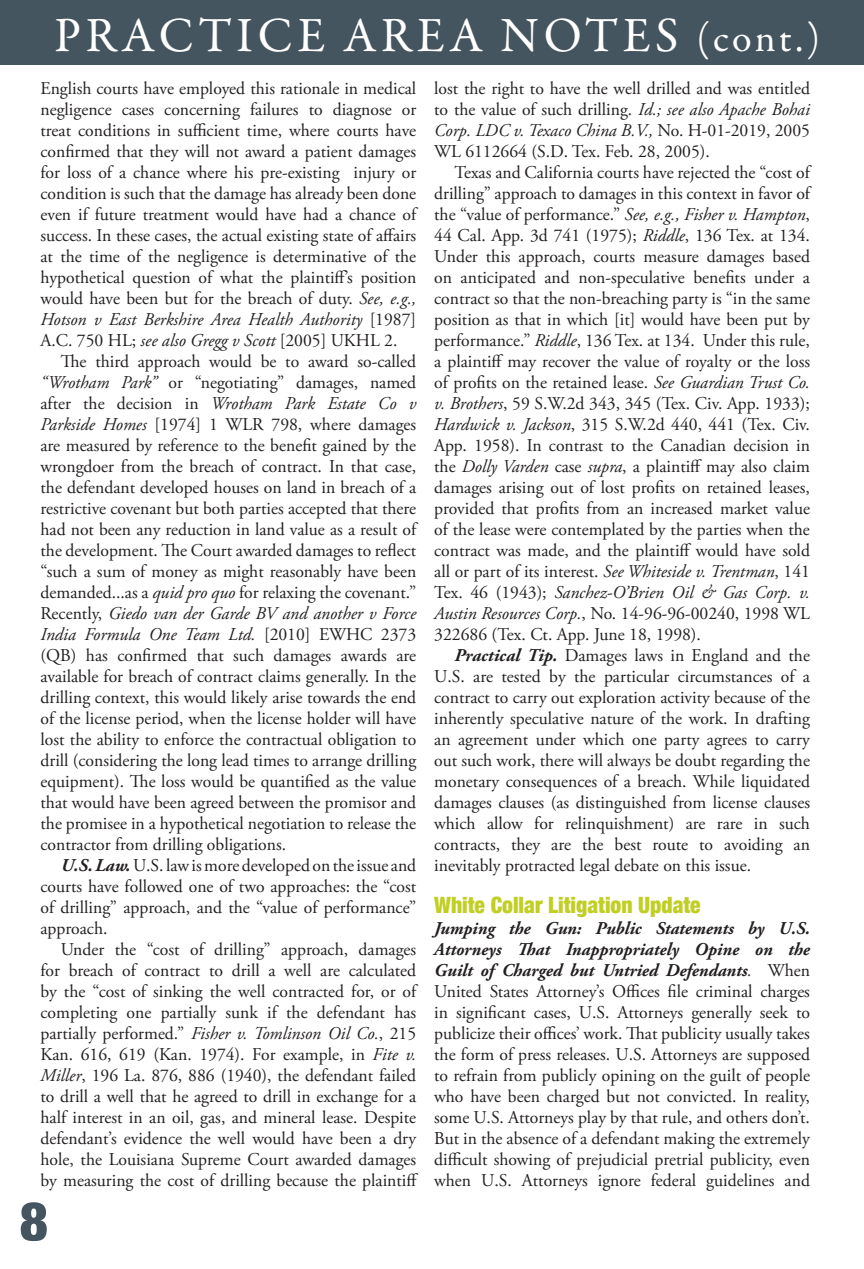
<style>
.page{position:relative;width:864px;height:1269px;background:#fff}
.page>*{position:absolute;margin:0;border:0;box-sizing:border-box;transform-origin:0 0}
.t1{font:900 condensed 54px "Helvetica Neue";color:#45555f}
.t2{font:49.5px "Garamond Premr Pro";letter-spacing:.09em;color:#fff}
.QE_-_Main_Article_St{font:900 condensed 22.5px "Helvetica Neue";color:#c1ce23;scale:.96 1}
.QE_-_Main_Article_St-2{font:18px/21px "Adobe Garamond Pro";color:#231f20;text-align:justify}
.s1{font-size:40.5px}
.s2{font-style:italic}
.s3{font-weight:700;font-style:italic}
</style>
<div class="page">
<div style="left:0;top:0;width:864px;height:64px;background:#45555f"></div>
<p class="t2" style="left:54px;top:5px;width:768px">PRACTICE AREA NOTES <span class="s1">(cont.)</span></p>
<p class="QE_-_Main_Article_St-2" style="left:40px;top:78px;width:377px">English courts have employed this rationale in medical negligence cases concerning failures to diagnose or treat conditions in sufficient time, where courts have confirmed that they will not award a patient damages for loss of a chance where his pre-existing injury or condition is such that the damage has already been done even if future treatment would have had a chance of success. In these cases, the actual existing state of affairs at the time of the negligence is determinative of the hypothetical question of what the plaintiff’s position would have been but for the breach of duty. <span class="s2">See, e.g., Hotson v East Berkshire Area Health Authority</span> [1987] A.C. 750 HL; <span class="s2">see also Gregg v Scott</span> [2005] UKHL 2.</p>
<p class="QE_-_Main_Article_St-2" style="left:40px;top:351px;width:377px;text-indent:20px">The third approach would be to award so-called <span class="s2">“Wrotham Park”</span> or “negotiating” damages, named after the decision in <span class="s2">Wrotham Park Estate Co v Parkside Homes</span> [1974] 1 WLR 798, where damages are measured by reference to the benefit gained by the wrongdoer from the breach of contract. In that case, the defendant developed houses on land in breach of a restrictive covenant but both parties accepted that there had not been any reduction in land value as a result of the development. The Court awarded damages to reflect “such a sum of money as might reasonably have been demanded...as a <span class="s2">quid pro quo</span> for relaxing the covenant.” Recently, <span class="s2">Giedo van der Garde BV and another v Force India Formula One Team Ltd.</span> [2010] EWHC 2373 (QB) has confirmed that such damages awards are available for breach of contract claims generally. In the drilling context, this would likely arise towards the end of the license period, when the license holder will have lost the ability to enforce the contractual obligation to drill (considering the long lead times to arrange drilling equipment). The loss would be quantified as the value that would have been agreed between the promisor and the promisee in a hypothetical negotiation to release the contractor from drilling obligations.</p>
<p class="QE_-_Main_Article_St-2" style="left:40px;top:855px;width:377px;text-indent:20px"><span class="s3">U.S. Law.</span> U.S. law is more developed on the issue and courts have followed one of two approaches: the “cost of drilling” approach, and the “value of performance” approach.</p>
<p class="QE_-_Main_Article_St-2" style="left:40px;top:939px;width:379px;text-indent:20px">Under the “cost of drilling” approach, damages for breach of contract to drill a well are calculated by the “cost of sinking the well contracted for, or of completing one partially sunk if the defendant has partially performed.” <span class="s2">Fisher v. Tomlinson Oil Co.</span>, 215<br>Kan. 616, 619 (Kan. 1974). For example, in <span class="s2">Fite v.<br>Miller</span>, 196 La. 876, 886 (1940), the defendant failed to drill a well that he agreed to drill in exchange for a half interest in an oil, gas, and mineral lease. Despite defendant’s evidence the well would have been a dry hole, the Louisiana Supreme Court awarded damages by measuring the cost of drilling because the plaintiff</p>
<p class="t1" style="left:20px;top:1188px;width:30px">8</p>
<p class="QE_-_Main_Article_St-2" style="left:434px;top:78px;width:377px">lost the right to have the well drilled and was entitled to the value of such drilling. <span class="s2">Id.; see also Apache Bohai Corp. LDC v. Texaco China B.V.,</span> No. H-01-2019, 2005<br>WL 6112664 (S.D. Tex. Feb. 28, 2005).</p>
<p class="QE_-_Main_Article_St-2" style="left:434px;top:162px;width:377px;text-indent:20px">Texas and California courts have rejected the “cost of drilling” approach to damages in this context in favor of the “value of performance.” <span class="s2">See, e.g., Fisher v. Hampton</span>, 44 Cal. App. 3d 741 (1975); <span class="s2">Riddle</span>, 136 Tex. at 134.<br>Under this approach, courts measure damages based on anticipated and non-speculative benefits under a contract so that the non-breaching party is “in the same position as that in which [it] would have been put by performance.” <span class="s2">Riddle</span>, 136 Tex. at 134. Under this rule, a plaintiff may recover the value of royalty or the loss of profits on the retained lease. <span class="s2">See Guardian Trust Co. v. Brothers</span>, 59 S.W.2d 343, 345 (Tex. Civ. App. 1933); <span class="s2">Hardwick v. Jackson</span>, 315 S.W.2d 440, 441 (Tex. Civ.<br>App. 1958). In contrast to the Canadian decision in the <span class="s2">Dolly Varden</span> case <span class="s2">supra</span>, a plaintiff may also claim damages arising out of lost profits on retained leases, provided that profits from an increased market value of the lease were contemplated by the parties when the contract was made, and the plaintiff would have sold all or part of its interest. <span class="s2">See Whiteside v. Trentman</span>, 141<br>Tex. 46 (1943); <span class="s2">Sanchez-O’Brien Oil &amp; Gas Corp. v.<br>Austin Resources Corp.</span>, No. 14-96-96-00240, 1998 WL 322686 (Tex. Ct. App. June 18, 1998).</p>
<p class="QE_-_Main_Article_St-2" style="left:434px;top:645px;width:377px;text-indent:20px"><span class="s3">Practical Tip.</span> Damages laws in England and the U.S. are tested by the particular circumstances of a contract to carry out exploration activity because of the inherently speculative nature of the work. In drafting an agreement under which one party agrees to carry out such work, there will always be doubt regarding the monetary consequences of a breach. While liquidated damages clauses (as distinguished from license clauses which allow for relinquishment) are rare in such contracts, they are the best route to avoiding an inevitably protracted legal debate on this issue.</p>
<p class="QE_-_Main_Article_St" style="left:434px;top:891px;width:279px">White Collar Litigation Update</p>
<p class="QE_-_Main_Article_St-2" style="left:434px;top:918px;width:377px"><span class="s3">Jumping the Gun: Public Statements by U.S.<br>Attorneys That Inappropriately Opine on the Guilt of Charged but Untried Defendants</span><span class="s2">.</span> When United States Attorney’s Offices file criminal charges in significant cases, U.S. Attorneys generally seek to publicize their offices’ work. That publicity usually takes the form of press releases. U.S. Attorneys are supposed to refrain from publicly opining on the guilt of people who have been charged but not convicted. In reality, some U.S. Attorneys play by that rule, and others don’t.<br>But in the absence of a defendant making the extremely difficult showing of prejudicial pretrial publicity, even when U.S. Attorneys ignore federal guidelines and</p>
</div>
